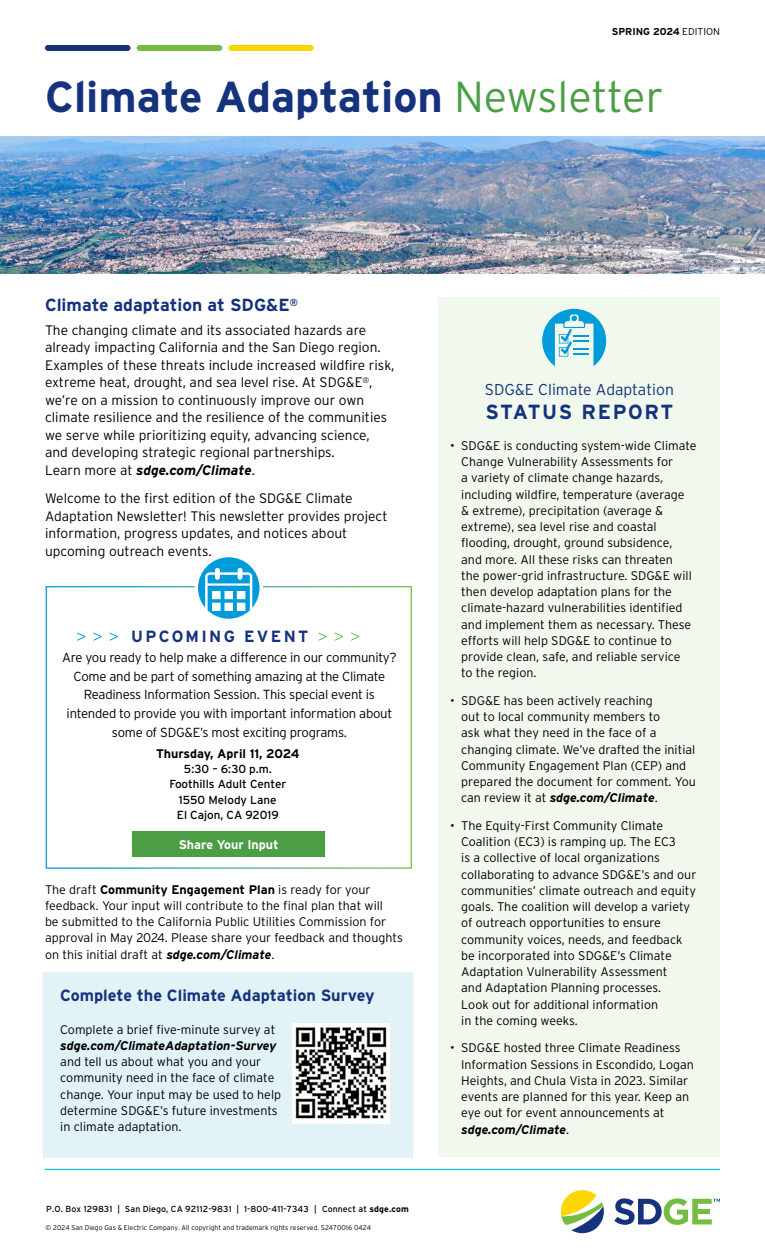
<style>
.page{position:relative;width:765px;height:1260px;background:#fff}
.page>*{position:absolute;margin:0;border:0;box-sizing:border-box;transform-origin:0 0}
.t1{font:700 43.38px "Interstate";color:#14327d}
.t2{font:700 20.38px "Interstate";letter-spacing:.08em;color:#14327d}
.t3{font:700 17.5px "Interstate";color:#14327d}
.t4{font:700 16.25px "Interstate";color:#14327d}
.t5{font:700 16.25px "Interstate";letter-spacing:.14em;color:#14327d}
.t6{font:300 15.75px "Interstate";color:#14327d}
.t7{font:300 13.75px/17.5px "Interstate";color:#000}
.t8{font:300 13.12px/18.8px "Interstate";letter-spacing:-.02em;color:#000;text-align:center}
.t9{font:300 12.5px/16.2px "Interstate";color:#000}
.t10{font:italic 700 12.5px "Interstate";color:#000}
.t11{font:700 12.5px "Interstate";color:#000}
.t12{font:700 12.5px "Interstate";color:#fff}
.t13{font:11.62px/15.1px "Interstate";color:#000;text-align:center}
.t14{font:700 10px "Interstate";color:#000}
.t15{font:8.75px "Interstate";letter-spacing:.01em;color:#000}
.t16{font:300 6.88px "Interstate";color:#000}
.s1{font-weight:300}
.s2{font-weight:300;color:#4c9e45}
.s3{font-weight:700;font-style:italic}
.s4{font-family:"Helvetica";font-weight:300;color:#fff}
.s5{font-weight:700}
</style>
<div class="page">
<div style="left:43px;top:972px;width:369px;height:186px;background:#e1f3f6"></div>
<div style="left:439px;top:298px;width:281px;height:860px;background:#f1f8ed"></div>
<div style="left:137px;top:45px;width:85px;height:6px;background:#76bc43;border-radius:3px"></div>
<div style="left:45px;top:45px;width:86px;height:6px;background:#14327d;border-radius:3px"></div>
<div style="left:228px;top:45px;width:86px;height:6px;background:#fcd502;border-radius:3px"></div>
<svg style="left:614px;top:1198px;width:106px;height:27px"></svg>
<svg style="left:561px;top:1190px;width:43px;height:43px"></svg>
<img style="left:0;top:137px;width:765px;height:137px">
<svg style="left:542px;top:309px;width:64px;height:57px"></svg>
<hr style="left:45px;top:1169px;width:675px;height:1px;background:#1abfd5">
<img style="left:293px;top:1024px;width:96px;height:99px">
<svg style="left:198px;top:557px;width:61px;height:62px"></svg>
<div style="left:132px;top:832px;width:193px;height:25px;background:#4c9e45"></div>
<p class="t14" style="left:612px;top:26px;width:110px">SPRING 2024 <span class="s1">EDITION</span></p>
<h1 class="t1" style="left:45px;top:73px;width:620px">Climate Adaptation <span class="s2">Newsletter</span></h1>
<h3 class="t3" style="left:45px;top:296px;width:254px">Climate adaptation at SDG&amp;E<sup>®</sup></h3>
<p class="t7" style="left:45px;top:321px;width:351px">The changing climate and its associated hazards are already impacting California and the San Diego region.<br>Examples of these threats include increased wildfire risk, extreme heat, drought, and sea level rise. At SDG&amp;E<sup>®</sup>, we’re on a mission to continuously improve our own climate resilience and the resilience of the communities we serve while prioritizing equity, advancing science, and developing strategic regional partnerships.<br>Learn more at <span class="s3">sdge.com/Climate</span>.</p>
<p class="t7" style="left:45px;top:490px;width:344px">Welcome to the first edition of the SDG&amp;E Climate Adaptation Newsletter! This newsletter provides project information, progress updates, and notices about upcoming outreach events.</p>
<h3 class="t5" style="left:76px;top:627px;width:286px"><span class="s4">&gt; &gt; &gt;</span> UPCOMING EVENT <span class="s4">&gt; &gt; &gt;</span></h3>
<p class="t8" style="left:62px;top:648px;width:336px">Are you ready to help make a difference in our community?<br>Come and be part of something amazing at the Climate Readiness Information Session. This special event is intended to provide you with important information about some of SDG&amp;E’s most exciting programs.</p>
<p class="t11" style="left:156px;top:747px;width:145px">Thursday, April 11, 2024</p>
<p class="t13" style="left:169px;top:762px;width:119px">5:30 – 6:30 p.m.<br>Foothills Adult Center<br>1550 Melody Lane<br>El Cajon, CA 92019</p>
<p class="t12" style="left:179px;top:837px;width:102px">Share Your Input</p>
<p class="t9" style="left:45px;top:881px;width:359px">The draft <span class="s5">Community Engagement Plan</span> is ready for your feedback. Your input will contribute to the final plan that will<br>be submitted to the California Public Utilities Commission for approval in May 2024. Please share your feedback and thoughts on this initial draft at <span class="s3">sdge.com/Climate</span>.</p>
<h3 class="t4" style="left:60px;top:986px;width:316px">Complete the Climate Adaptation Survey</h3>
<p class="t9" style="left:60px;top:1021px;width:217px">Complete a brief five-minute survey at</p>
<p class="t10" style="left:60px;top:1039px;width:218px">sdge.com/ClimateAdaptation-Survey</p>
<p class="t9" style="left:60px;top:1054px;width:222px">and tell us about what you and your community need in the face of climate change. Your input may be used to help determine SDG&amp;E’s future investments in climate adaptation.</p>
<p class="t15" style="left:46px;top:1204px;width:364px">P.O. Box 129831 | San Diego, CA 92112-9831 | 1-800-411-7343 | Connect at <span class="s5">sdge.com</span></p>
<p class="t16" style="left:46px;top:1223px;width:327px">© 2024 San Diego Gas &amp; Electric Company. All copyright and trademark rights reserved. S2470016 0424</p>
<p class="t6" style="left:485px;top:381px;width:191px">SDG&amp;E Climate Adaptation</p>
<h2 class="t2" style="left:485px;top:400px;width:189px">STATUS REPORT</h2>
<p class="t9" style="left:461px;top:437px;width:237px;text-indent:-11px">• SDG&amp;E is conducting system-wide Climate Change Vulnerability Assessments for<br>a variety of climate change hazards, including wildfire, temperature (average<br>&amp; extreme), precipitation (average &amp; extreme), sea level rise and coastal flooding, drought, ground subsidence,<br>and more. All these risks can threaten<br>the power-grid infrastructure. SDG&amp;E will then develop adaptation plans for the climate-hazard vulnerabilities identified and implement them as necessary. These efforts will help SDG&amp;E to continue to provide clean, safe, and reliable service<br>to the region.</p>
<p class="t9" style="left:461px;top:692px;width:236px;text-indent:-11px">• SDG&amp;E has been actively reaching<br>out to local community members to<br>ask what they need in the face of a changing climate. We’ve drafted the initial Community Engagement Plan (CEP) and prepared the document for comment. You can review it at <span class="s3">sdge.com/Climate</span>.</p>
<p class="t9" style="left:461px;top:817px;width:237px;text-indent:-11px">• The Equity-First Community Climate Coalition (EC3) is ramping up. The EC3<br>is a collective of local organizations collaborating to advance SDG&amp;E’s and our communities’ climate outreach and equity goals. The coalition will develop a variety of outreach opportunities to ensure community voices, needs, and feedback be incorporated into SDG&amp;E’s Climate Adaptation Vulnerability Assessment<br>and Adaptation Planning processes.<br>Look out for additional information<br>in the coming weeks.</p>
<p class="t9" style="left:461px;top:1040px;width:234px;text-indent:-11px">• SDG&amp;E hosted three Climate Readiness Information Sessions in Escondido, Logan Heights, and Chula Vista in 2023. Similar events are planned for this year. Keep an eye out for event announcements at <span class="s3">sdge.com/Climate</span>.</p>
</div>
